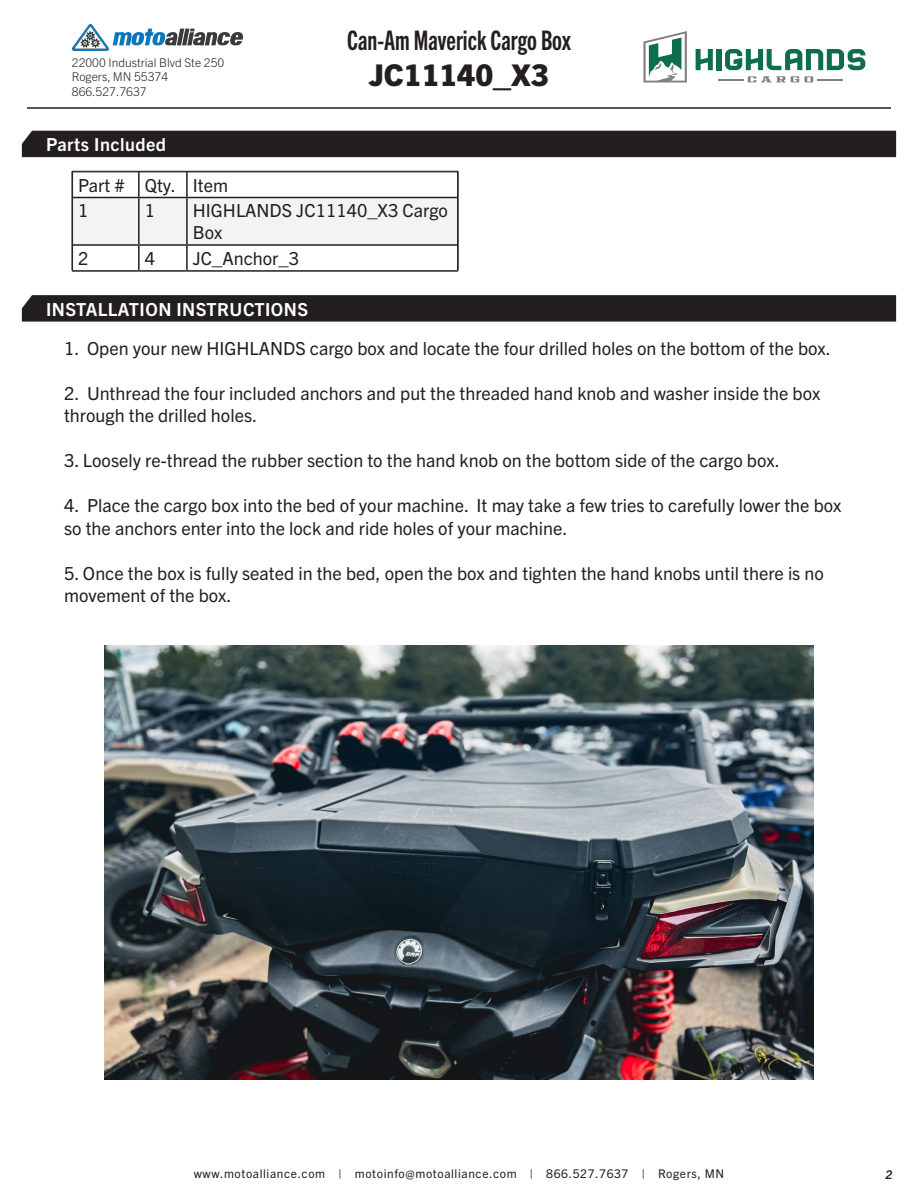
<style>
.page{position:relative;width:918px;height:1188px;background:#fff}
.page>*{position:absolute;margin:0;border:0;box-sizing:border-box;transform-origin:0 0}
.t1{font:800 30px "Trade Gothic Next LT Pro";color:#231f20}
.t2{font:27px "Trade Gothic Next LT Pro Bd Cm";color:#231f20}
.t3{font:18px/22.5px "Trade Gothic Next LT Pro";color:#231f20}
.t4{font:700 18px "Trade Gothic Next LT Pro";letter-spacing:.025em;color:#fff}
.t5{font:12px "Trade Gothic Next LT Pro";letter-spacing:.05em;color:#231f20}
.t6{font:300 12px/14.4px "Trade Gothic Next LT Pro";color:#231f20}
.t7{font:italic 700 12px "Trade Gothic Next LT Pro";color:#231f20}
</style>
<div class="page">
<svg style="left:72px;top:24px;width:171px;height:27px"></svg>
<hr style="left:27px;top:107px;width:864px;height:2px;background:#231f20">
<svg style="left:696px;top:49px;width:17px;height:21px"></svg>
<div style="left:716px;top:49px;width:5px;height:21px;background:#0f6d4f"></div>
<svg style="left:725px;top:49px;width:140px;height:21px"></svg>
<svg style="left:719px;top:76px;width:80px;height:6px"></svg>
<svg style="left:805px;top:76px;width:37px;height:6px"></svg>
<svg style="left:643px;top:31px;width:44px;height:51px"></svg>
<svg style="left:22px;top:295px;width:874px;height:27px;background:#282425"></svg>
<div style="left:22px;top:131px;width:874px;height:26px;background:#231f20"></div>
<svg style="left:72px;top:171px;width:387px;height:99px"></svg>
<hr style="left:138px;top:172px;width:2px;height:25px;background:#231f20">
<hr style="left:186px;top:172px;width:2px;height:25px;background:#231f20">
<hr style="left:73px;top:197px;width:66px;height:1px;background:#231f20">
<hr style="left:139px;top:197px;width:48px;height:1px;background:#231f20">
<hr style="left:138px;top:198px;width:2px;height:46px;background:#231f20">
<hr style="left:187px;top:197px;width:270px;height:1px;background:#231f20">
<hr style="left:186px;top:198px;width:2px;height:46px;background:#231f20">
<hr style="left:73px;top:244px;width:66px;height:2px;background:#231f20">
<hr style="left:139px;top:244px;width:48px;height:2px;background:#231f20">
<hr style="left:138px;top:246px;width:2px;height:24px;background:#231f20">
<hr style="left:187px;top:244px;width:270px;height:2px;background:#231f20">
<hr style="left:186px;top:246px;width:2px;height:24px;background:#231f20">
<hr style="left:72px;top:270px;width:67px;height:2px;background:#231f20">
<hr style="left:139px;top:270px;width:48px;height:2px;background:#231f20">
<hr style="left:187px;top:270px;width:271px;height:2px;background:#231f20">
<img style="left:104px;top:646px;width:710px;height:434px">
<p class="t6" style="left:72px;top:55px;width:154px">22000 Industrial Blvd Ste 250<br>Rogers, MN 55374<br>866.527.7637</p>
<h2 class="t2" style="left:347px;top:22px;width:225px">Can-Am Maverick Cargo Box</h2>
<h1 class="t1" style="left:369px;top:54px;width:181px">JC11140_X3</h1>
<p class="t4" style="left:46px;top:132px;width:121px">Parts Included</p>
<p class="t3" style="left:78px;top:173px;width:48px">Part #</p>
<p class="t3" style="left:145px;top:173px;width:33px">Qty.</p>
<p class="t3" style="left:193px;top:173px;width:37px">Item</p>
<p class="t3" style="left:78px;top:198px;width:12px">1</p>
<p class="t3" style="left:145px;top:198px;width:12px">1</p>
<p class="t3" style="left:193px;top:199px;width:257px;line-height:21.6px">HIGHLANDS JC11140_X3 Cargo<br>Box</p>
<p class="t3" style="left:78px;top:246px;width:12px">2</p>
<p class="t3" style="left:145px;top:246px;width:12px">4</p>
<p class="t3" style="left:193px;top:246px;width:108px">JC_Anchor_3</p>
<p class="t4" style="left:46px;top:297px;width:264px">INSTALLATION INSTRUCTIONS</p>
<p class="t3" style="left:64px;top:336px;width:768px">1. Open your new HIGHLANDS cargo box and locate the four drilled holes on the bottom of the box.</p>
<p class="t3" style="left:64px;top:381px;width:758px">2. Unthread the four included anchors and put the threaded hand knob and washer inside the box through the drilled holes.</p>
<p class="t3" style="left:64px;top:448px;width:717px">3. Loosely re-thread the rubber section to the hand knob on the bottom side of the cargo box.</p>
<p class="t3" style="left:64px;top:493px;width:779px">4. Place the cargo box into the bed of your machine. It may take a few tries to carefully lower the box so the anchors enter into the lock and ride holes of your machine.</p>
<p class="t3" style="left:64px;top:561px;width:761px">5. Once the box is fully seated in the bed, open the box and tighten the hand knobs until there is no movement of the box.</p>
<p class="t5" style="left:194px;top:1165px;width:532px">www.motoalliance.com | motoinfo@motoalliance.com | 866.527.7637 | Rogers, MN</p>
<p class="t7" style="left:886px;top:1166px;width:8px">2</p>
</div>
